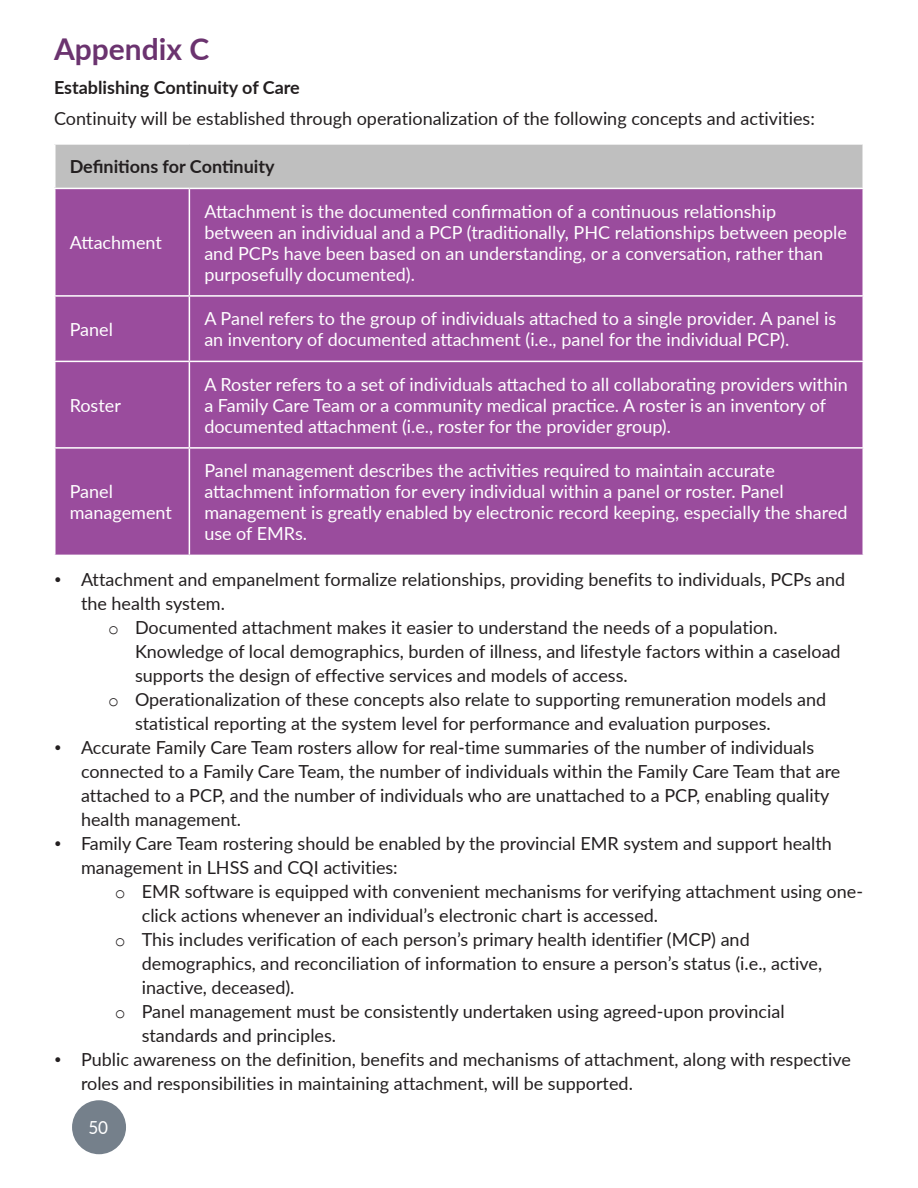
<style>
.page{position:relative;width:918px;height:1188px;background:#fff}
.page>*{position:absolute;margin:0;border:0;box-sizing:border-box;transform-origin:0 0}
.Heading_1{font:700 30px "Lato";color:#6b336f}
.t1{font:18px/24px "Lato";color:#231f20}
.CELLS{font:18px/21px "Lato";color:#fff}
.t2{font:700 18px "Lato";color:#231f20}
.CELLS-2{font:18px "Lato";color:#fff;scale:.95 1}
.s1{font-family:"Courier New"}
</style>
<div class="page">
<div style="left:72px;top:1100px;width:54px;height:54px;background:#75808b;border-radius:50%"></div>
<div style="left:55px;top:144px;width:808px;height:44px;background:#bfbfbf"></div>
<div style="left:56px;top:189px;width:806px;height:366px;background:#9a4c9d"></div>
<hr style="left:189px;top:189px;width:1px;height:106px;background:#fff">
<hr style="left:54px;top:295px;width:135px;height:2px;background:#fff">
<hr style="left:189px;top:295px;width:675px;height:2px;background:#fff">
<hr style="left:189px;top:297px;width:1px;height:64px;background:#fff">
<hr style="left:54px;top:361px;width:135px;height:1px;background:#fff">
<hr style="left:189px;top:361px;width:675px;height:1px;background:#fff">
<hr style="left:189px;top:362px;width:1px;height:85px;background:#fff">
<hr style="left:54px;top:447px;width:135px;height:2px;background:#fff">
<hr style="left:189px;top:447px;width:675px;height:2px;background:#fff">
<hr style="left:189px;top:449px;width:1px;height:106px;background:#fff">
<hr style="left:54px;top:143px;width:135px;height:2px;background:#fff">
<hr style="left:54px;top:145px;width:2px;height:43px;background:#fff">
<hr style="left:189px;top:143px;width:675px;height:2px;background:#fff">
<hr style="left:862px;top:145px;width:2px;height:43px;background:#fff">
<p class="Heading_1" style="left:54px;top:27px;width:157px">Appendix C</p>
<p class="t2" style="left:54px;top:74px;width:247px">Establishing Continuity of Care</p>
<p class="t1" style="left:54px;top:106px;width:762px">Continuity will be established through operationalization of the following concepts and activities:</p>
<p class="t2" style="left:70px;top:154px;width:206px">Definitions for Continuity</p>
<p class="CELLS" style="left:70px;top:232px;width:94px">Attachment</p>
<p class="CELLS" style="left:204px;top:200px;width:644px">Attachment is the documented confirmation of a continuous relationship between an individual and a PCP (traditionally, PHC relationships between people and PCPs have been based on an understanding, or a conversation, rather than purposefully documented).</p>
<p class="CELLS" style="left:70px;top:318px;width:45px">Panel</p>
<p class="CELLS" style="left:204px;top:308px;width:633px">A Panel refers to the group of individuals attached to a single provider. A panel is an inventory of documented attachment (i.e., panel for the individual PCP).</p>
<p class="CELLS" style="left:70px;top:394px;width:53px">Roster</p>
<p class="CELLS" style="left:204px;top:373px;width:645px">A Roster refers to a set of individuals attached to all collaborating providers within a Family Care Team or a community medical practice. A roster is an inventory of documented attachment (i.e., roster for the provider group).</p>
<p class="CELLS" style="left:204px;top:460px;width:645px">Panel management describes the activities required to maintain accurate attachment information for every individual within a panel or roster. Panel management is greatly enabled by electronic record keeping, especially the shared use of EMRs.</p>
<p class="t1" style="left:81px;top:567px;width:766px;text-indent:-27px">• Attachment and empanelment formalize relationships, providing benefits to individuals, PCPs and the health system.</p>
<p class="t1" style="left:135px;top:615px;width:707px;text-indent:-27px"><span class="s1">o</span> Documented attachment makes it easier to understand the needs of a population.<br>Knowledge of local demographics, burden of illness, and lifestyle factors within a caseload supports the design of effective services and models of access.</p>
<p class="t1" style="left:135px;top:687px;width:693px;text-indent:-27px"><span class="s1">o</span> Operationalization of these concepts also relate to supporting remuneration models and statistical reporting at the system level for performance and evaluation purposes.</p>
<p class="t1" style="left:81px;top:735px;width:761px;text-indent:-27px">• Accurate Family Care Team rosters allow for real-time summaries of the number of individuals connected to a Family Care Team, the number of individuals within the Family Care Team that are attached to a PCP, and the number of individuals who are unattached to a PCP, enabling quality health management.</p>
<p class="t1" style="left:81px;top:831px;width:752px;text-indent:-27px">• Family Care Team rostering should be enabled by the provincial EMR system and support health management in LHSS and CQI activities:</p>
<p class="t1" style="left:142px;top:879px;width:723px;text-indent:-27px"><span class="s1">o</span> EMR software is equipped with convenient mechanisms for verifying attachment using one&shy;click actions whenever an individual’s electronic chart is accessed.</p>
<p class="t1" style="left:142px;top:927px;width:682px;text-indent:-27px"><span class="s1">o</span> This includes verification of each person’s primary health identifier (MCP) and demographics, and reconciliation of information to ensure a person’s status (i.e., active, inactive, deceased).</p>
<p class="t1" style="left:142px;top:999px;width:644px;text-indent:-27px"><span class="s1">o</span> Panel management must be consistently undertaken using agreed-upon provincial standards and principles.</p>
<p class="t1" style="left:81px;top:1047px;width:771px;text-indent:-27px">• Public awareness on the definition, benefits and mechanisms of attachment, along with respective roles and responsibilities in maintaining attachment, will be supported.</p>
<p class="CELLS" style="left:70px;top:481px;width:104px">Panel management</p>
<p class="CELLS-2" style="left:88px;top:1115px;width:22px">50</p>
</div>
